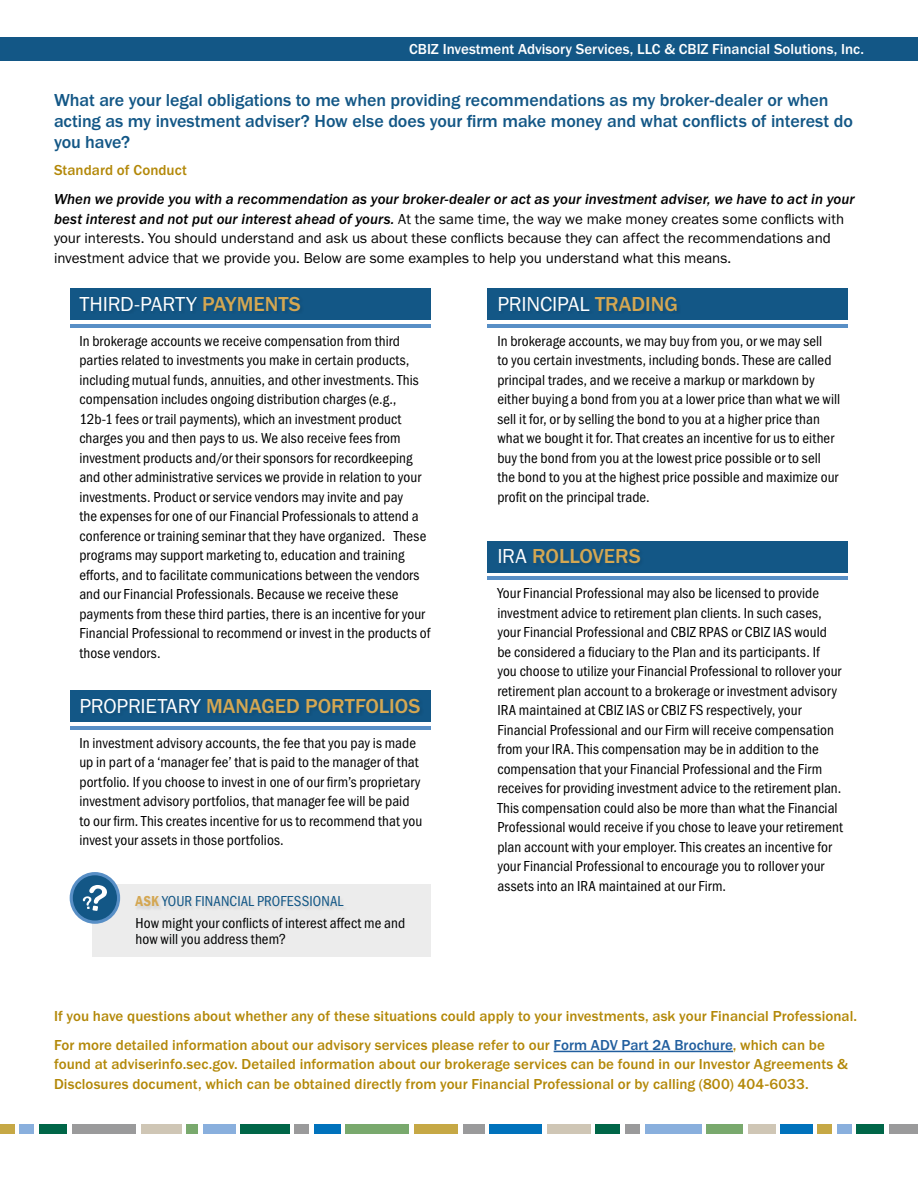
<style>
.page{position:relative;width:918px;height:1188px;background:#fff}
.page>*{position:absolute;margin:0;border:0;box-sizing:border-box;transform-origin:0 0}
.t1{font:500 21px "Franklin Gothic URW";color:#d4a752}
.t2{font:21px "Franklin Gothic URW Boo";letter-spacing:-.01em;color:#fff}
.t3{font:500 18px/21px "Franklin Gothic URW";letter-spacing:-.005em;color:#135786}
.t4{font:15px/19.5px "Franklin Gothic URW Cond";letter-spacing:.005em;color:#000}
.t5{font:500 15px/29px "Franklin Gothic URW";letter-spacing:.005em;color:#b38808}
.t6{font:15px/19.5px "Franklin Gothic URW Boo";color:#000}
.t7{font:15px "Franklin Gothic URW Med Ita";letter-spacing:.005em;color:#000}
.t8{font:15px/21.1px "Franklin Gothic URW Cond";letter-spacing:.005em;color:#000101}
.t9{font:500 15px "Franklin Gothic URW";color:#fff}
.s1{font-family:"Franklin Gothic URW Med Ita"}
.s2{font-family:"Franklin Gothic URW";font-weight:500;color:#d4a752}
.s3{font-family:"Franklin Gothic URW Boo";font-weight:400;color:#fff}
.s4{font-family:"Franklin Gothic URW Con Dem";color:#d4a752}
.s5{color:#135786}
.s6{color:#215e9e}
</style>
<div class="page">
<div style="left:0;top:37px;width:918px;height:24px;background:#135786"></div>
<div style="left:20px;top:1124px;width:14px;height:10px;background:#89afdd"></div>
<div style="left:0;top:1124px;width:15px;height:10px;background:#c6a845"></div>
<div style="left:39px;top:1124px;width:28px;height:10px;background:#006648"></div>
<div style="left:72px;top:1124px;width:64px;height:10px;background:#9a9a9b"></div>
<div style="left:141px;top:1124px;width:41px;height:10px;background:#cfc6b5"></div>
<div style="left:186px;top:1124px;width:12px;height:10px;background:#79a96d"></div>
<div style="left:203px;top:1124px;width:33px;height:10px;background:#89afdd"></div>
<div style="left:240px;top:1124px;width:50px;height:10px;background:#006648"></div>
<div style="left:596px;top:1124px;width:24px;height:10px;background:#006648"></div>
<div style="left:294px;top:1124px;width:15px;height:10px;background:#9a9a9b"></div>
<div style="left:625px;top:1124px;width:15px;height:10px;background:#9a9a9b"></div>
<div style="left:645px;top:1124px;width:56px;height:10px;background:#89afdd"></div>
<div style="left:463px;top:1124px;width:21px;height:10px;background:#9a9a9b"></div>
<div style="left:345px;top:1124px;width:64px;height:10px;background:#79a96d"></div>
<div style="left:706px;top:1124px;width:37px;height:10px;background:#79a96d"></div>
<div style="left:314px;top:1124px;width:27px;height:10px;background:#0072bc"></div>
<div style="left:489px;top:1124px;width:53px;height:10px;background:#0072bc"></div>
<div style="left:780px;top:1124px;width:32px;height:10px;background:#0072bc"></div>
<div style="left:414px;top:1124px;width:44px;height:10px;background:#c6a845"></div>
<div style="left:547px;top:1124px;width:44px;height:10px;background:#cfc6b5"></div>
<div style="left:748px;top:1124px;width:27px;height:10px;background:#cfc6b5"></div>
<div style="left:837px;top:1124px;width:14px;height:10px;background:#89afdd"></div>
<div style="left:817px;top:1124px;width:15px;height:10px;background:#c6a845"></div>
<div style="left:856px;top:1124px;width:28px;height:10px;background:#006648"></div>
<div style="left:889px;top:1124px;width:29px;height:10px;background:#9a9a9b"></div>
<div style="left:92px;top:884px;width:338px;height:73px;background:#e6e6e6"></div>
<svg style="left:72px;top:874px;width:46px;height:48px"></svg>
<div style="left:70px;top:872px;width:50px;height:52px;border:4px solid #588fc6;border-radius:50%"></div>
<div style="left:73px;top:875px;width:44px;height:46px;background:#135786;border-radius:50%"></div>
<svg style="left:83px;top:885px;width:24px;height:26px"></svg>
<div style="left:70px;top:289px;width:360px;height:31px;background:#135786"></div>
<div style="left:80px;top:296px;width:224px;height:18px;background:#125481"></div>
<hr style="left:70px;top:324px;width:360px;height:3px;background:#588fc6">
<div style="left:488px;top:289px;width:360px;height:31px;background:#135786"></div>
<div style="left:500px;top:296px;width:181px;height:18px;background:#125381"></div>
<hr style="left:488px;top:324px;width:360px;height:3px;background:#588fc6">
<div style="left:70px;top:691px;width:360px;height:31px;background:#135786"></div>
<div style="left:82px;top:698px;width:342px;height:18px;background:#125380"></div>
<hr style="left:70px;top:726px;width:360px;height:3px;background:#588fc6">
<div style="left:488px;top:541px;width:360px;height:32px;background:#135786"></div>
<div style="left:500px;top:549px;width:144px;height:18px;background:#125380"></div>
<hr style="left:488px;top:576px;width:360px;height:4px;background:#588fc6">
<hr style="left:554px;top:1051px;width:179px;height:1px;background:#215e9e">
<p class="t9" style="left:409px;top:40px;width:456px">CBIZ Investment Advisory Services, LLC &amp; CBIZ Financial Solutions, Inc.</p>
<p class="t3" style="left:54px;top:90px;width:800px">What are your legal obligations to me when providing recommendations as my broker-dealer or when acting as my investment adviser? How else does your firm make money and what conflicts of interest do you have?</p>
<p class="t5" style="left:54px;top:155px;width:134px">Standard of Conduct</p>
<p class="t7" style="left:54px;top:190px;width:802px">When we provide you with a recommendation as your broker-dealer or act as your investment adviser, we have to act in your</p>
<p class="t6" style="left:54px;top:209px;width:792px"><span class="s1">best interest and not put our interest ahead of yours.</span> At the same time, the way we make money creates some conflicts with your interests. You should understand and ask us about these conflicts because they can affect the recommendations and investment advice that we provide you. Below are some examples to help you understand what this means.</p>
<h1 class="t2" style="left:79px;top:291px;width:223px">THIRD-PARTY <span class="s2">PAYMENTS</span></h1>
<p class="t4" style="left:79px;top:330px;width:353px">In brokerage accounts we receive compensation from third parties related to investments you make in certain products, including mutual funds, annuities, and other investments. This compensation includes ongoing distribution charges (e.g., 12b-1 fees or trail payments), which an investment product charges you and then pays to us. We also receive fees from investment products and/or their sponsors for recordkeeping and other administrative services we provide in relation to your investments. Product or service vendors may invite and pay<br>the expenses for one of our Financial Professionals to attend a conference or training seminar that they have organized. These programs may support marketing to, education and training efforts, and to facilitate communications between the vendors and our Financial Professionals. Because we receive these payments from these third parties, there is an incentive for your Financial Professional to recommend or invest in the products of those vendors.</p>
<h1 class="t2" style="left:497px;top:291px;width:182px">PRINCIPAL <span class="s2">TRADING</span></h1>
<p class="t4" style="left:497px;top:330px;width:344px">In brokerage accounts, we may buy from you, or we may sell<br>to you certain investments, including bonds. These are called principal trades, and we receive a markup or markdown by either buying a bond from you at a lower price than what we will sell it for, or by selling the bond to you at a higher price than what we bought it for. That creates an incentive for us to either buy the bond from you at the lowest price possible or to sell the bond to you at the highest price possible and maximize our profit on the principal trade.</p>
<h1 class="t1" style="left:497px;top:543px;width:145px"><span class="s3">IRA</span> ROLLOVERS</h1>
<p class="t4" style="left:497px;top:583px;width:347px">Your Financial Professional may also be licensed to provide investment advice to retirement plan clients. In such cases, your Financial Professional and CBIZ RPAS or CBIZ IAS would be considered a fiduciary to the Plan and its participants. If you choose to utilize your Financial Professional to rollover your retirement plan account to a brokerage or investment advisory IRA maintained at CBIZ IAS or CBIZ FS respectively, your Financial Professional and our Firm will receive compensation from your IRA. This compensation may be in addition to the compensation that your Financial Professional and the Firm receives for providing investment advice to the retirement plan.<br>This compensation could also be more than what the Financial Professional would receive if you chose to leave your retirement plan account with your employer. This creates an incentive for your Financial Professional to encourage you to rollover your assets into an IRA maintained at our Firm.</p>
<h1 class="t1" style="left:79px;top:693px;width:342px"><span class="s3">PROPRIETARY</span> MANAGED PORTFOLIOS</h1>
<p class="t4" style="left:79px;top:732px;width:344px">In investment advisory accounts, the fee that you pay is made up in part of a ‘manager fee’ that is paid to the manager of that portfolio. If you choose to invest in one of our firm’s proprietary investment advisory portfolios, that manager fee will be paid to our firm. This creates incentive for us to recommend that you invest your assets in those portfolios.</p>
<p class="t8" style="left:136px;top:890px;width:271px"><span class="s4">ASK</span> <span class="s5">YOUR FINANCIAL PROFESSIONAL<br></span>How might your conflicts of interest affect me and</p>
<p class="t8" style="left:136px;top:927px;width:152px">how will you address them?</p>
<p class="t5" style="left:54px;top:1001px;width:805px">If you have questions about whether any of these situations could apply to your investments, ask your Financial Professional.<br>For more detailed information about our advisory services please refer to our <span class="s6">Form ADV Part 2A Brochure</span>, which can be</p>
<p class="t5" style="left:54px;top:1054px;width:795px;line-height:19.5px">found at adviserinfo.sec.gov. Detailed information about our brokerage services can be found in our Investor Agreements &amp;<br>Disclosures document, which can be obtained directly from your Financial Professional or by calling (800) 404-6033.</p>
</div>
